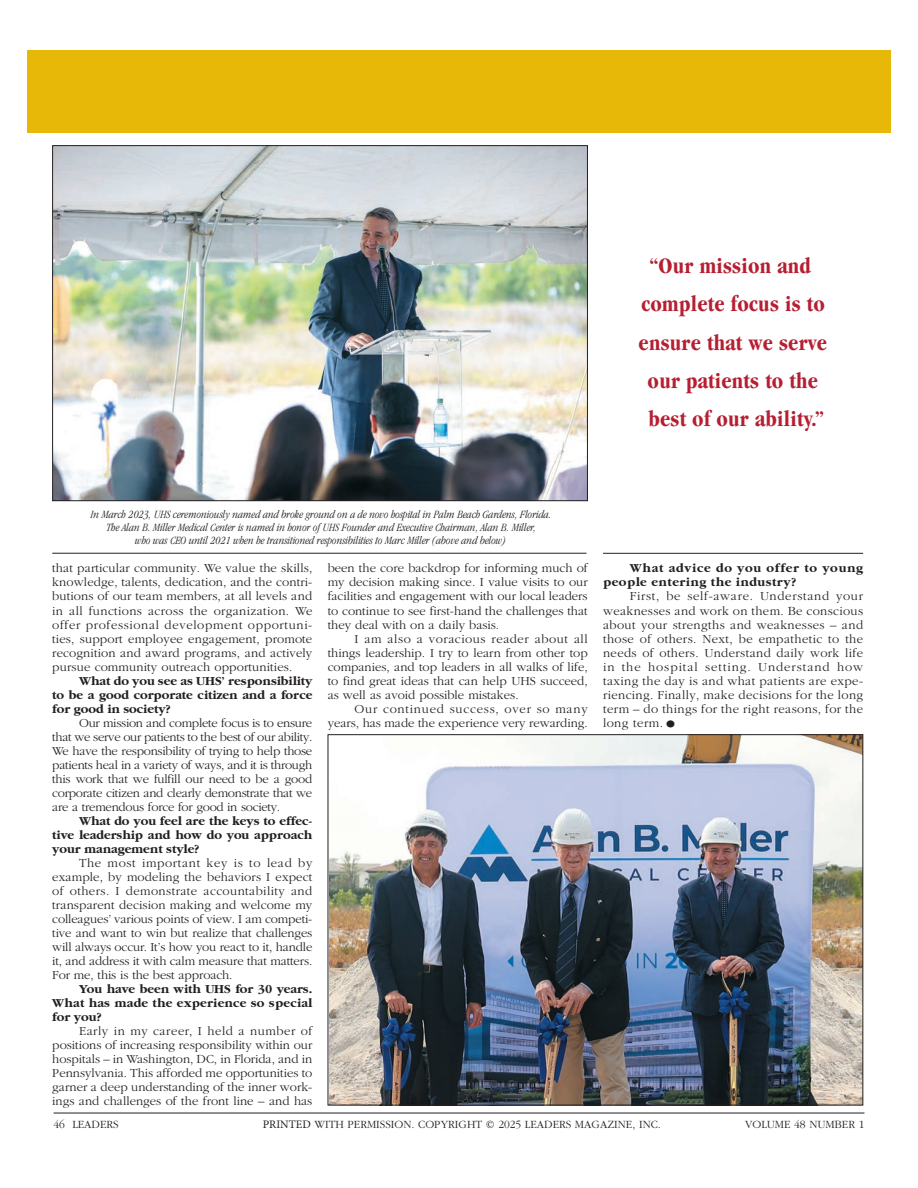
<style>
.page{position:relative;width:918px;height:1188px;background:#fff}
.page>*{position:absolute;margin:0;border:0;box-sizing:border-box;transform-origin:0 0}
.t1{font:700 condensed 22.95px/38.2px "Garamond";letter-spacing:.01em;color:#b61f32;text-align:center}
.t2{font:300 12.75px "Garamond";color:#231f20}
.t3{font:300 12.75px "Garamond";letter-spacing:.03em;color:#231f20}
.t4{font:300 12.75px "Garamond";letter-spacing:-.02em;color:#231f20}
.t5{font:700 12.75px "Garamond";color:#231f20}
.t6{font:300 12.75px "Garamond";letter-spacing:.05em;color:#231f20}
.t7{font:300 12.75px "Garamond";letter-spacing:.04em;color:#231f20}
.t8{font:300 12.75px "Garamond";letter-spacing:.025em;color:#231f20}
.t9{font:300 12.75px "Garamond";letter-spacing:.075em;color:#231f20}
.t10{font:700 12.75px "Garamond";letter-spacing:.02em;color:#231f20}
.t11{font:300 12.75px "Garamond";letter-spacing:.055em;color:#231f20}
.t12{font:300 12.75px "Garamond";letter-spacing:.06em;color:#231f20}
.t13{font:700 12.75px "Garamond";letter-spacing:.06em;color:#231f20}
.t14{font:700 12.75px "Garamond";letter-spacing:.04em;color:#231f20}
.t15{font:italic 300 condensed 11.55px/12.8px "Garamond";color:#231f20;text-align:center}
.t16{font:300 11.55px "Garamond";color:#231f20}
.s1{font-size:22.95px}
.s2{font-family:"Minion Pro";font-weight:400}
</style>
<div class="page">
<div style="left:27px;top:50px;width:864px;height:83px;background:#e8b809"></div>
<img style="left:54px;top:147px;width:532px;height:352px">
<hr style="left:52px;top:553px;width:534px;height:1px;background:#231f20">
<img style="left:330px;top:736px;width:531px;height:367px">
<hr style="left:603px;top:553px;width:260px;height:1px;background:#231f20">
<hr style="left:54px;top:1113px;width:810px;height:1px;background:#231f20">
<p class="t1" style="left:639px;top:247px;width:190px">“Our mission and complete focus is to ensure that we serve our patients to the best of our ability.”</p>
<p class="t15" style="left:91px;top:508px;width:462px">In March 2023, UHS ceremoniously named and broke ground on a de novo hospital in Palm Beach Gardens, Florida.<br>The Alan B. Miller Medical Center is named in honor ofUHS Founder and Executive Chairman, Alan B. Miller,<br>who was CEO until 2021 when he transitioned responsibilities to Marc Miller (above and below)</p>
<p class="t2" style="left:52px;top:562px;width:262px">that particular community. We value the skills,</p>
<p class="t2" style="left:52px;top:576px;width:262px">knowledge, talents, dedication, and the contri-</p>
<p class="t2" style="left:52px;top:590px;width:262px">butions of our team members, at all levels and</p>
<p class="t3" style="left:52px;top:604px;width:262px">in all functions across the organization. We</p>
<p class="t6" style="left:52px;top:618px;width:262px">offer professional development opportuni-</p>
<p class="t2" style="left:52px;top:632px;width:262px">ties, support employee engagement, promote</p>
<p class="t2" style="left:52px;top:646px;width:262px">recognition and award programs, and actively</p>
<p class="t2" style="left:52px;top:660px;width:242px">pursue community outreach opportunities.</p>
<p class="t5" style="left:79px;top:674px;width:235px">What do you see as UHS’ responsibility</p>
<p class="t5" style="left:52px;top:688px;width:262px">to be a good corporate citizen and a force</p>
<p class="t5" style="left:52px;top:702px;width:120px">for good in society?</p>
<p class="t4" style="left:79px;top:716px;width:235px">Our mission and complete focus is to ensure</p>
<p class="t4" style="left:52px;top:730px;width:262px">that we serve our patients to the best of our ability.</p>
<p class="t4" style="left:52px;top:744px;width:262px">We have the responsibility of trying to help those</p>
<p class="t4" style="left:52px;top:758px;width:262px">patients heal in a variety of ways, and it is through</p>
<p class="t4" style="left:52px;top:772px;width:261px">this work that we fulfill our need to be a good</p>
<p class="t4" style="left:52px;top:786px;width:262px">corporate citizen and clearly demonstrate that we</p>
<p class="t4" style="left:52px;top:800px;width:230px">are a tremendous force for good in society.</p>
<p class="t5" style="left:79px;top:814px;width:235px">What do you feel are the keys to effec-</p>
<p class="t5" style="left:52px;top:828px;width:261px">tive leadership and how do you approach</p>
<p class="t5" style="left:52px;top:842px;width:149px">your management style?</p>
<p class="t6" style="left:79px;top:856px;width:235px">The most important key is to lead by</p>
<p class="t2" style="left:52px;top:870px;width:262px">example, by modeling the behaviors I expect</p>
<p class="t3" style="left:52px;top:884px;width:262px">of others. I demonstrate accountability and</p>
<p class="t2" style="left:52px;top:898px;width:262px">transparent decision making and welcome my</p>
<p class="t2" style="left:52px;top:912px;width:262px">colleagues’ various points of view. I am competi-</p>
<p class="t2" style="left:52px;top:926px;width:262px">tive and want to win but realize that challenges</p>
<p class="t2" style="left:52px;top:940px;width:262px">will always occur. It’s how you react to it, handle</p>
<p class="t2" style="left:52px;top:954px;width:262px">it, and address it with calm measure that matters.</p>
<p class="t2" style="left:52px;top:968px;width:182px">For me, this is the best approach.</p>
<p class="t5" style="left:79px;top:982px;width:235px">You have been with UHS for 30 years.</p>
<p class="t10" style="left:52px;top:996px;width:262px">What has made the experience so special</p>
<p class="t5" style="left:52px;top:1010px;width:51px">for you?</p>
<p class="t7" style="left:79px;top:1025px;width:235px">Early in my career, I held a number of</p>
<p class="t2" style="left:52px;top:1039px;width:262px">positions of increasing responsibility within our</p>
<p class="t2" style="left:52px;top:1053px;width:261px">hospitals – in Washington, DC, in Florida, and in</p>
<p class="t2" style="left:52px;top:1067px;width:262px">Pennsylvania. This afforded me opportunities to</p>
<p class="t2" style="left:52px;top:1081px;width:262px">garner a deep understanding of the inner work-</p>
<p class="t2" style="left:52px;top:1095px;width:262px">ings and challenges of the front line – and has</p>
<p class="t2" style="left:328px;top:562px;width:262px">been the core backdrop for informing much of</p>
<p class="t2" style="left:328px;top:576px;width:262px">my decision making since. I value visits to our</p>
<p class="t2" style="left:328px;top:590px;width:262px">facilities and engagement with our local leaders</p>
<p class="t2" style="left:328px;top:604px;width:262px">to continue to see first-hand the challenges that</p>
<p class="t2" style="left:328px;top:618px;width:173px">they deal with on a daily basis.</p>
<p class="t7" style="left:354px;top:632px;width:235px">I am also a voracious reader about all</p>
<p class="t2" style="left:328px;top:646px;width:262px">things leadership. I try to learn from other top</p>
<p class="t2" style="left:328px;top:660px;width:262px">companies, and top leaders in all walks of life,</p>
<p class="t2" style="left:328px;top:674px;width:262px">to find great ideas that can help UHS succeed,</p>
<p class="t2" style="left:328px;top:688px;width:192px">as well as avoid possible mistakes.</p>
<p class="t12" style="left:354px;top:702px;width:235px">Our continued success, over so many</p>
<p class="t2" style="left:328px;top:716px;width:262px">years, has made the experience very rewarding.</p>
<p class="t13" style="left:630px;top:562px;width:235px">What advice do you offer to young</p>
<p class="t14" style="left:603px;top:576px;width:195px">people entering the industry?</p>
<p class="t11" style="left:630px;top:590px;width:235px">First, be self-aware. Understand your</p>
<p class="t8" style="left:603px;top:604px;width:262px">weaknesses and work on them. Be conscious</p>
<p class="t3" style="left:603px;top:618px;width:262px">about your strengths and weaknesses – and</p>
<p class="t3" style="left:603px;top:632px;width:262px">those of others. Next, be empathetic to the</p>
<p class="t3" style="left:603px;top:646px;width:262px">needs of others. Understand daily work life</p>
<p class="t9" style="left:603px;top:660px;width:262px">in the hospital setting. Understand how</p>
<p class="t3" style="left:603px;top:674px;width:262px">taxing the day is and what patients are expe-</p>
<p class="t3" style="left:603px;top:688px;width:262px">riencing. Finally, make decisions for the long</p>
<p class="t3" style="left:603px;top:702px;width:262px">term – do things for the right reasons, for the</p>
<p class="t3" style="left:603px;top:716px;width:76px">long term.<span class="s1">•</span></p>
<p class="t16" style="left:54px;top:1118px;width:67px">46 LEADERS</p>
<p class="t16" style="left:263px;top:1118px;width:400px"><span class="s2">PRINTED</span> WITH PERMISSION. COPYRIGHT © 2025 LEADERS MAGAZINE, INC.</p>
<p class="t16" style="left:745px;top:1118px;width:121px">VOLUME 48 NUMBER 1</p>
</div>
